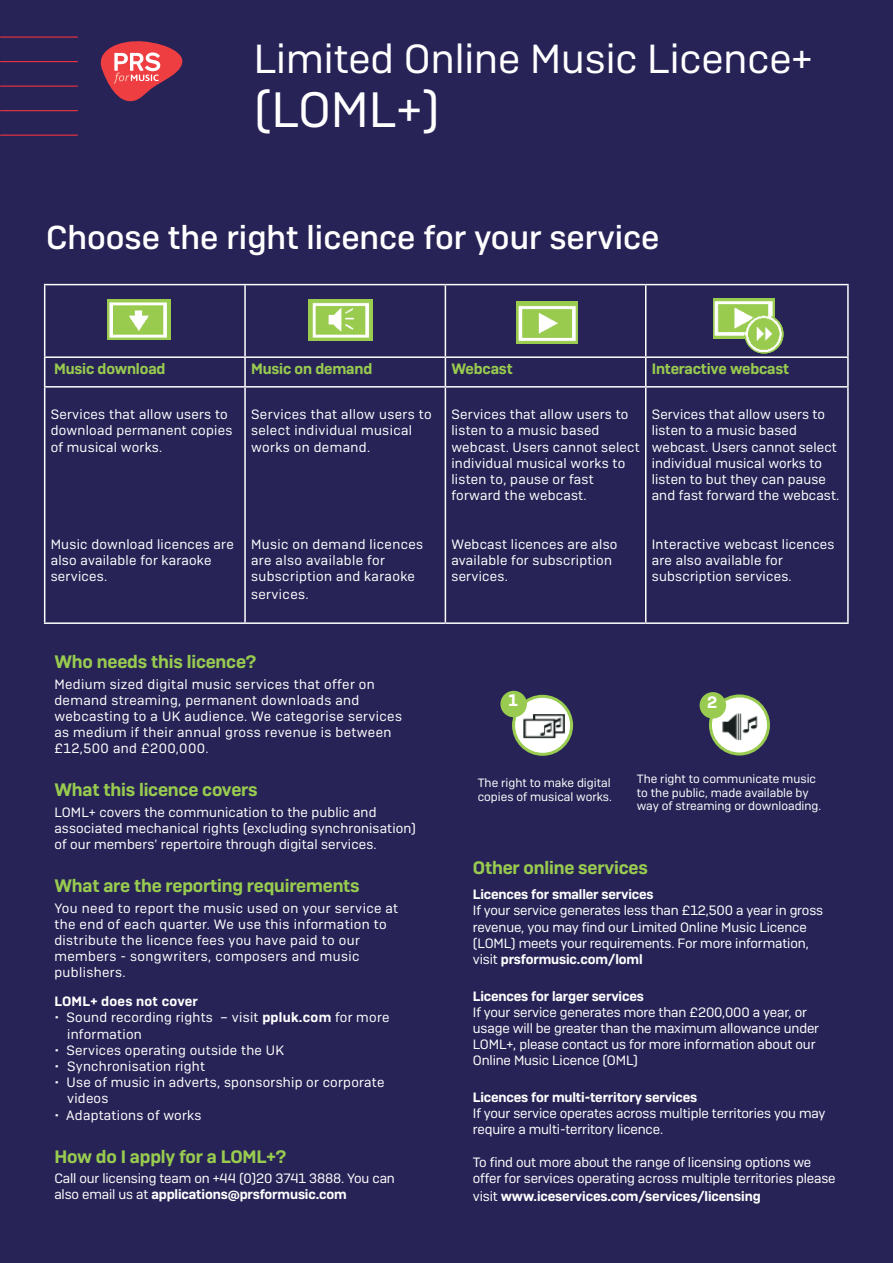
<style>
.page{position:relative;width:893px;height:1263px;background:#272356}
.page>*{position:absolute;margin:0;border:0;box-sizing:border-box;transform-origin:0 0}
.t1{font:49.5px "Camber";color:#fff}
.t2{font:40.5px "Camber";color:#fff}
.t3{font:500 33px "Camber";color:#fff}
.t4{font:600 18px "Camber";letter-spacing:-.01em;color:#98cb4f}
.t5{font:600 16.5px "Camber";color:#fff}
.t6{font:600 15px "Camber";letter-spacing:-.01em;color:#98cb4f}
.t7{font:13.5px/16.2px "Camber";letter-spacing:.015em;color:#fff}
.t8{font:13.5px/16.2px "Camber";letter-spacing:-.01em;color:#fff}
.t9{font:600 13.5px "Camber";letter-spacing:-.01em;color:#fff}
.t10{font:600 13.5px "Camber";letter-spacing:.02em;color:#fff}
.t11{font:12px/13.5px "Camber";color:#fff}
.s1{font-weight:600}
.s2{font-weight:400}
</style>
<div class="page">
<div style="left:514px;top:696px;width:58px;height:58px;background:#fff;border-radius:50%"></div>
<img style="left:523px;top:713px;width:42px;height:26px">
<div style="left:512px;top:695px;width:61px;height:61px;border:3px solid #98cb4f;border-radius:50%"></div>
<div style="left:710px;top:696px;width:58px;height:58px;background:#fff;border-radius:50%"></div>
<img style="left:722px;top:712px;width:36px;height:29px">
<div style="left:709px;top:694px;width:61px;height:61px;border:3px solid #98cb4f;border-radius:50%"></div>
<div style="left:500px;top:691px;width:27px;height:26px;background:#98cb4f;border-radius:50%"></div>
<div style="left:700px;top:692px;width:26px;height:27px;background:#98cb4f;border-radius:50%"></div>
<div style="left:45px;top:285px;width:802px;height:337px;background:#272356"></div>
<hr style="left:44px;top:284px;width:201px;height:1px;background:#fff">
<hr style="left:44px;top:285px;width:1px;height:71px;background:#fff">
<hr style="left:245px;top:284px;width:200px;height:1px;background:#fff">
<hr style="left:244px;top:285px;width:2px;height:71px;background:#fff">
<hr style="left:445px;top:284px;width:201px;height:1px;background:#fff">
<hr style="left:445px;top:285px;width:1px;height:71px;background:#fff">
<hr style="left:646px;top:284px;width:203px;height:1px;background:#fff">
<hr style="left:645px;top:285px;width:1px;height:71px;background:#fff">
<hr style="left:847px;top:285px;width:2px;height:71px;background:#fff">
<hr style="left:44px;top:356px;width:201px;height:2px;background:#fff">
<svg style="left:44px;top:358px;width:1px;height:28px"></svg>
<hr style="left:245px;top:356px;width:200px;height:2px;background:#fff">
<hr style="left:244px;top:358px;width:2px;height:28px;background:#fff">
<hr style="left:445px;top:356px;width:201px;height:2px;background:#fff">
<svg style="left:445px;top:358px;width:1px;height:28px"></svg>
<hr style="left:646px;top:356px;width:203px;height:2px;background:#fff">
<svg style="left:645px;top:358px;width:1px;height:28px"></svg>
<hr style="left:847px;top:358px;width:2px;height:28px;background:#fff">
<hr style="left:44px;top:386px;width:201px;height:2px;background:#fff">
<hr style="left:44px;top:388px;width:1px;height:234px;background:#fff">
<hr style="left:245px;top:386px;width:200px;height:2px;background:#fff">
<hr style="left:244px;top:388px;width:2px;height:234px;background:#fff">
<hr style="left:445px;top:386px;width:201px;height:2px;background:#fff">
<hr style="left:445px;top:388px;width:1px;height:234px;background:#fff">
<hr style="left:646px;top:386px;width:203px;height:2px;background:#fff">
<hr style="left:645px;top:388px;width:1px;height:234px;background:#fff">
<hr style="left:847px;top:388px;width:2px;height:234px;background:#fff">
<hr style="left:44px;top:622px;width:201px;height:2px;background:#fff">
<hr style="left:245px;top:622px;width:200px;height:2px;background:#fff">
<hr style="left:445px;top:622px;width:201px;height:2px;background:#fff">
<hr style="left:646px;top:622px;width:203px;height:2px;background:#fff">
<img style="left:107px;top:300px;width:63px;height:40px">
<img style="left:309px;top:300px;width:64px;height:40px">
<img style="left:517px;top:302px;width:61px;height:42px">
<div style="left:45px;top:212px;width:801px;height:56px;background:#272356"></div>
<img style="left:713px;top:299px;width:61px;height:39px">
<img style="left:744px;top:315px;width:39px;height:39px;border-radius:20px">
<svg style="left:101px;top:41px;width:89px;height:63px;background:#a1455b"></svg>
<hr style="left:1px;top:36px;width:76px;height:2px;background:#ee343f">
<hr style="left:1px;top:61px;width:76px;height:1px;background:#ee343f">
<hr style="left:1px;top:86px;width:76px;height:1px;background:#ee343f">
<hr style="left:1px;top:110px;width:76px;height:1px;background:#ee343f">
<hr style="left:1px;top:135px;width:76px;height:1px;background:#ee343f">
<h2 class="t2" style="left:254px;top:34px;width:560px">Limited Online Music Licence+</h2>
<h1 class="t1" style="left:254px;top:81px;width:188px">(LOML+)</h1>
<h3 class="t3" style="left:46px;top:218px;width:615px">Choose the right licence for your service</h3>
<p class="t6" style="left:54px;top:360px;width:113px">Music download</p>
<p class="t6" style="left:251px;top:360px;width:123px">Music on demand</p>
<p class="t6" style="left:451px;top:360px;width:63px">Webcast</p>
<p class="t6" style="left:652px;top:360px;width:139px">Interactive webcast</p>
<p class="t7" style="left:51px;top:406px;width:183px">Services that allow users to download permanent copies of musical works.</p>
<p class="t7" style="left:251px;top:406px;width:182px">Services that allow users to select individual musical works on demand.</p>
<p class="t7" style="left:451px;top:406px;width:190px">Services that allow users to listen to a music based webcast. Users cannot select individual musical works to listen to, pause or fast forward the webcast.</p>
<p class="t7" style="left:451px;top:536px;width:168px">Webcast licences are also available for subscription services.</p>
<p class="t7" style="left:652px;top:406px;width:189px">Services that allow users to listen to a music based webcast. Users cannot select individual musical works to listen to but they can pause and fast forward the webcast.</p>
<p class="t7" style="left:652px;top:536px;width:184px">Interactive webcast licences are also available for subscription services.</p>
<p class="t7" style="left:51px;top:536px;width:185px">Music download licences are also available for karaoke services.</p>
<p class="t7" style="left:251px;top:536px;width:174px">Music on demand licences are also available for subscription and karaoke</p>
<p class="t7" style="left:251px;top:586px;width:59px">services.</p>
<h3 class="t4" style="left:54px;top:651px;width:203px">Who needs this licence?</h3>
<p class="t7" style="left:54px;top:676px;width:349px">Medium sized digital music services that offer on demand streaming, permanent downloads and webcasting to a UK audience. We categorise services as medium if their annual gross revenue is between £12,500 and £200,000.</p>
<h3 class="t4" style="left:54px;top:779px;width:205px">What this licence covers</h3>
<p class="t7" style="left:54px;top:804px;width:363px">LOML+ covers the communication to the public and associated mechanical rights (excluding synchronisation) of our members' repertoire through digital services.</p>
<h3 class="t4" style="left:54px;top:874px;width:307px">What are the reporting requirements</h3>
<p class="t7" style="left:54px;top:899px;width:345px">You need to report the music used on your service at the end of each quarter. We use this information to distribute the licence fees you have paid to our members - songwriters, composers and music publishers.</p>
<p class="t10" style="left:54px;top:993px;width:145px">LOML+ does not cover</p>
<p class="t7" style="left:67px;top:1009px;width:324px;text-indent:-13px">• Sound recording rights – visit <span class="s1">ppluk.com</span> for more information</p>
<p class="t7" style="left:54px;top:1042px;width:231px">• Services operating outside the UK</p>
<p class="t7" style="left:54px;top:1058px;width:152px">• Synchronisation right</p>
<p class="t7" style="left:67px;top:1074px;width:319px;text-indent:-13px">• Use of music in adverts, sponsorship or corporate videos</p>
<p class="t7" style="left:54px;top:1107px;width:149px">• Adaptations of works</p>
<h3 class="t4" style="left:54px;top:1145px;width:233px">How do I apply for a LOML+?</h3>
<p class="t8" style="left:54px;top:1170px;width:342px">Call our licensing team on +44 (0)20 3741 3888. You can also email us at <span class="s1">applications@prsformusic.com</span></p>
<p class="t5" style="left:508px;top:690px;width:11px">1</p>
<p class="t5" style="left:707px;top:692px;width:12px">2</p>
<p class="t11" style="left:478px;top:776px;width:136px">The right to make digital copies of musical works.</p>
<p class="t11" style="left:637px;top:772px;width:186px">The right to communicate music to the public, made available by way of streaming or downloading.</p>
<h3 class="t4" style="left:473px;top:857px;width:177px">Other online services</h3>
<p class="t9" style="left:473px;top:886px;width:182px">Licences for smaller services</p>
<p class="t8" style="left:473px;top:902px;width:352px">If your service generates less than £12,500 a year in gross revenue, you may find our Limited Online Music Licence (LOML) meets your requirements. For more information, visit <span class="s1">prsformusic.com/loml</span></p>
<p class="t9" style="left:473px;top:987px;width:172px">Licences for larger services</p>
<p class="t8" style="left:473px;top:1004px;width:348px">If your service generates more than £200,000 a year, or usage will be greater than the maximum allowance under LOML+, please contact us for more information about our Online Music Licence (OML)</p>
<p class="t9" style="left:473px;top:1089px;width:226px">Licences for multi-territory services</p>
<p class="t8" style="left:473px;top:1105px;width:354px">If your service operates across multiple territories you may require a multi-territory licence.</p>
<p class="t8" style="left:473px;top:1154px;width:364px">To find out more about the range of licensing options we offer for services operating across multiple territories please</p>
<p class="t9" style="left:473px;top:1188px;width:289px"><span class="s2">visit</span> www.iceservices.com/services/licensing</p>
</div>
